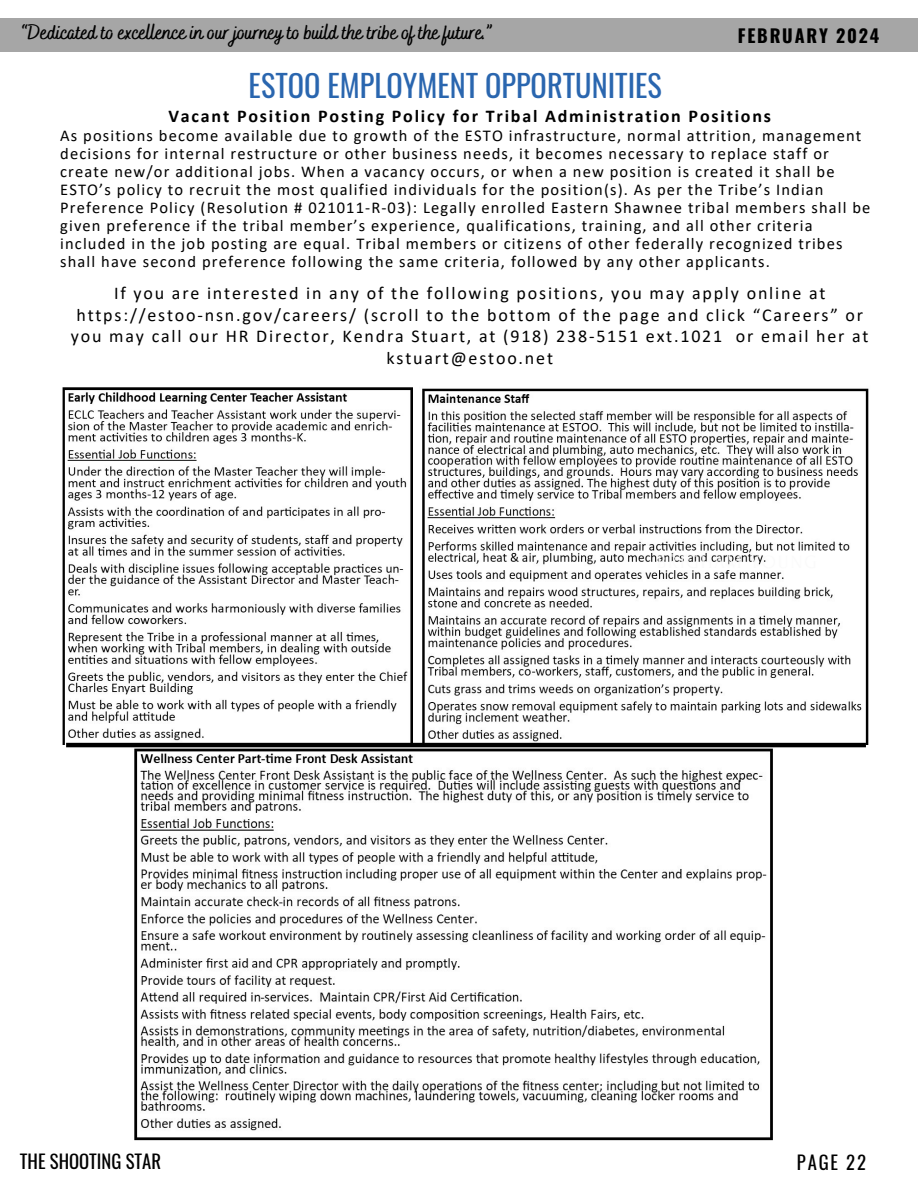
<style>
.page{position:relative;width:918px;height:1188px;background:#fff}
.page>*{position:absolute;margin:0;border:0;box-sizing:border-box;transform-origin:0 0}
.t1{font:30.3px "Oswald";color:#2a66af}
.t2{font:700 20.7px "Bakerie Smooth";color:#000}
.t3{font:18.75px "Oswald";letter-spacing:.1em;color:#000}
.t4{font:18.6px "Oswald";color:#000}
.t5{font:18.6px "Forum";letter-spacing:.1em;color:#fafafa}
.t6{font:18px/21.3px "Calibri";letter-spacing:.1em;color:#000;text-align:center}
.t7{font:700 18px "Calibri";letter-spacing:.1em;color:#000}
.t8{font:700 18px "Oswald";letter-spacing:.1em;color:#000}
.t9{font:16.5px/18px "Calibri";letter-spacing:.07em;color:#000}
</style>
<div class="page">
<div style="left:0;top:18px;width:918px;height:34px;background:#a6a6a6"></div>
<img style="left:62px;top:387px;width:351px;height:358px">
<img style="left:413px;top:388px;width:456px;height:357px">
<img style="left:92px;top:747px;width:693px;height:394px">
<hr style="left:66px;top:743px;width:800px;height:4px;background:#000">
<p class="t2" style="left:21px;top:20px;width:472px">“Dedicated to excellence in our journey to build the tribe of the future.”</p>
<h1 class="t1" style="left:249px;top:62px;width:415px">ESTOO EMPLOYMENT OPPORTUNITIES</h1>
<p class="t8" style="left:738px;top:22px;width:143px">FEBRUARY 2024</p>
<p class="t7" style="left:169px;top:109px;width:604px">Vacant Position Posting Policy for Tribal Administration Positions</p>
<p class="t9" style="left:60px;top:128px;width:812px">As positions become available due to growth of the ESTO infrastructure, normal attrition, management decisions for internal restructure or other business needs, it becomes necessary to replace staff or create new/or additional jobs. When a vacancy occurs, or when a new position is created it shall be ESTO’s policy to recruit the most qualified individuals for the position(s). As per the Tribe’s Indian Preference Policy (Resolution # 021011-R-03): Legally enrolled Eastern Shawnee tribal members shall be given preference if the tribal member’s experience, qualifications, training, and all other criteria included in the job posting are equal. Tribal members or citizens of other federally recognized tribes shall have second preference following the same criteria, followed by any other applicants.</p>
<p class="t6" style="left:71px;top:284px;width:799px">If you are interested in any of the following positions, you may apply online at https://estoo-nsn.gov/careers/ (scroll to the bottom of the page and click “Careers” or you may call our HR Director, Kendra Stuart, at (918) 238-5151 ext.1021 or email her at kstuart@estoo.net</p>
<p class="t5" style="left:657px;top:552px;width:161px">BRIGHAM YOUNG</p>
<p class="t4" style="left:20px;top:1147px;width:143px">THE SHOOTING STAR</p>
<p class="t3" style="left:797px;top:1148px;width:71px">PAGE 22</p>
</div>
